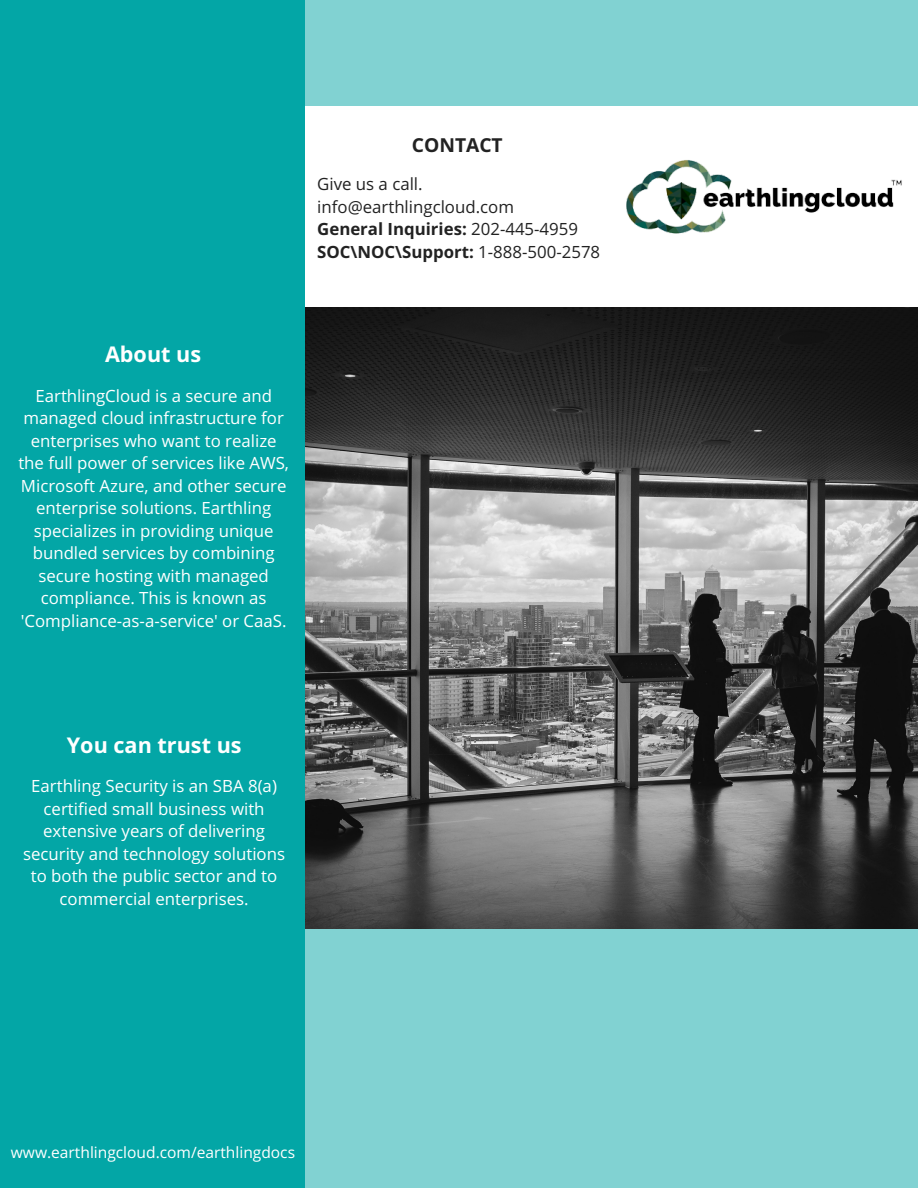
<style>
.page{position:relative;width:918px;height:1188px;background:#fff}
.page>*{position:absolute;margin:0;border:0;box-sizing:border-box;transform-origin:0 0}
.t1{font:700 21.6px "Open Sans";color:#fff}
.t2{font:700 19.2px "Open Sans";color:#222}
.t3{font:16.8px/22.5px "Open Sans";color:#fff;text-align:center}
.t4{font:16.8px/22.5px "Open Sans";color:#222}
.t5{font:15.6px "Open Sans";color:#fff}
.s1{font-weight:700}
</style>
<div class="page">
<img style="left:305px;top:307px;width:613px;height:621px">
<div style="left:0;top:0;width:305px;height:1188px;background:#03a6a6"></div>
<img style="left:626px;top:160px;width:276px;height:74px">
<div style="left:303px;top:0;width:615px;height:106px;background:#81d2d2"></div>
<div style="left:305px;top:929px;width:613px;height:259px;background:#81d2d2"></div>
<p class="t2" style="left:412px;top:131px;width:92px">CONTACT</p>
<p class="t4" style="left:317px;top:172px;width:284px">Give us a call. info@earthlingcloud.com<br><span class="s1">General Inquiries:</span> 202-445-4959<br><span class="s1">SOC\NOC\Support:</span> 1-888-500-2578</p>
<p class="t1" style="left:105px;top:339px;width:98px">About us</p>
<p class="t3" style="left:18px;top:384px;width:272px">EarthlingCloud is a secure and managed cloud infrastructure for enterprises who want to realize the full power of services like AWS,<br>Microsoft Azure, and other secure enterprise solutions. Earthling specializes in providing unique bundled services by combining secure hosting with managed compliance. This is known as 'Compliance-as-a-service' or CaaS.</p>
<p class="t1" style="left:67px;top:730px;width:176px">You can trust us</p>
<p class="t3" style="left:23px;top:774px;width:263px">Earthling Security is an SBA 8(a) certified small business with extensive years of delivering security and technology solutions to both the public sector and to commercial enterprises.</p>
<p class="t5" style="left:11px;top:1141px;width:286px">www.earthlingcloud.com/earthlingdocs</p>
</div>
